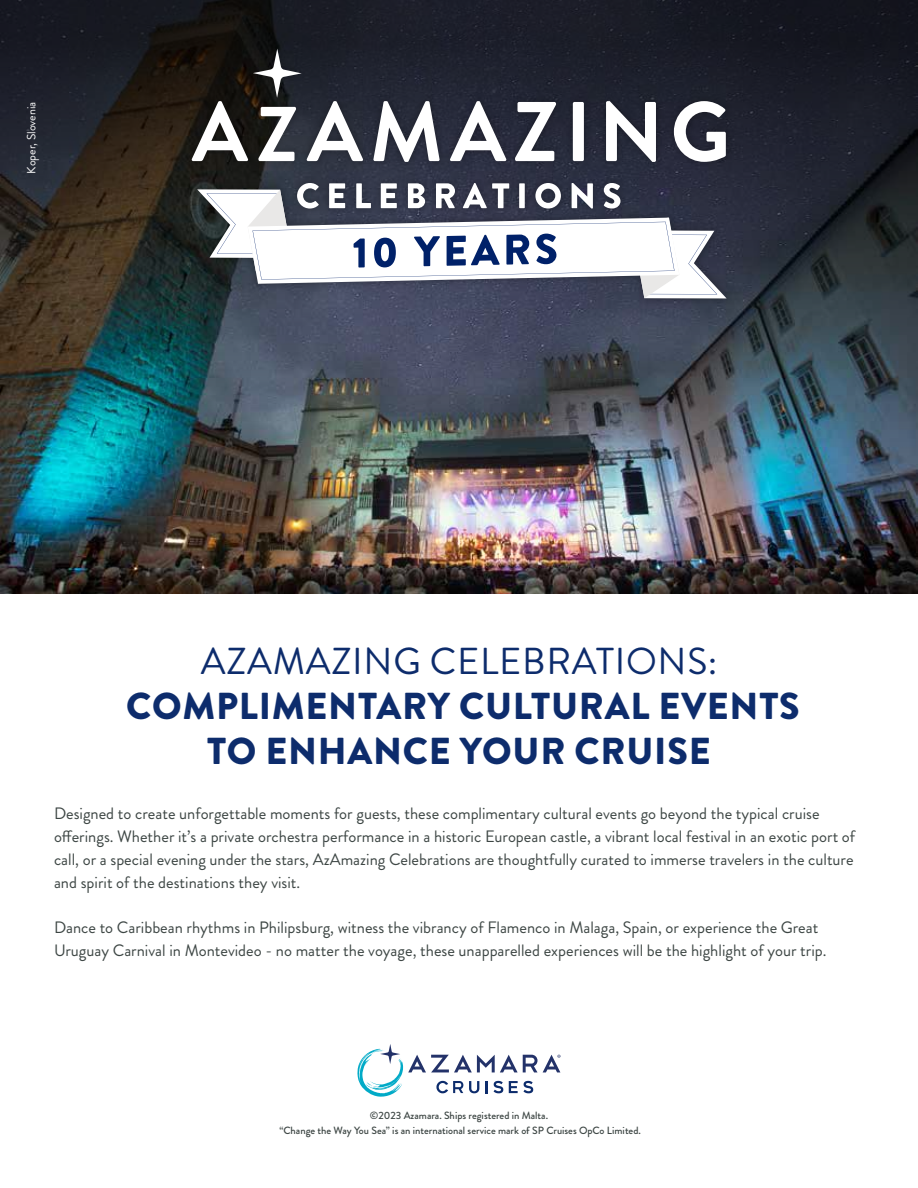
<style>
.page{position:relative;width:918px;height:1188px;background:#fff}
.page>*{position:absolute;margin:0;border:0;box-sizing:border-box;transform-origin:0 0}
.t1{font:900 37.5px/45px "Brandon Grotesque";letter-spacing:.02em;color:#0d2c6c;text-align:center}
.t2{font:37.5px "Brandon Grotesque";letter-spacing:.02em;color:#0d2c6c}
.t3{font:16.5px/22.8px "Brandon Grotesque";color:#3d4644}
.t4{font:12px "Brandon Grotesque";color:#fff}
.t5{font:500 10.5px/15px "Brandon Grotesque";color:#3d4644;text-align:center}
</style>
<div class="page">
<img style="left:0;top:512px;width:918px;height:82px">
<img style="left:0;top:0;width:918px;height:512px">
<div style="left:184px;top:43px;width:550px;height:264px;background:#000;opacity:.33"></div>
<svg style="left:373px;top:101px;width:67px;height:61px"></svg>
<svg style="left:450px;top:101px;width:57px;height:60px"></svg>
<svg style="left:515px;top:102px;width:41px;height:59px"></svg>
<div style="left:573px;top:102px;width:11px;height:59px;background:#fff;border-radius:2px"></div>
<svg style="left:606px;top:101px;width:50px;height:61px"></svg>
<svg style="left:674px;top:101px;width:52px;height:61px"></svg>
<svg style="left:197px;top:183px;width:530px;height:115px"></svg>
<svg style="left:191px;top:49px;width:172px;height:112px"></svg>
<svg style="left:357px;top:1044px;width:204px;height:53px"></svg>
<p class="t4" style="left:23px;top:174px;width:73px;rotate:-90deg">Koper, Slovenia</p>
<h1 class="t2" style="left:201px;top:635px;width:518px">AZAMAZING CELEBRATIONS:</h1>
<h1 class="t1" style="left:126px;top:684px;width:675px">COMPLIMENTARY CULTURAL EVENTS<br>TO ENHANCE YOUR CRUISE</h1>
<p class="t3" style="left:54px;top:803px;width:803px">Designed to create unforgettable moments for guests, these complimentary cultural events go beyond the typical cruise offerings. Whether it’s a private orchestra performance in a historic European castle, a vibrant local festival in an exotic port of call, or a special evening under the stars, AzAmazing Celebrations are thoughtfully curated to immerse travelers in the culture and spirit of the destinations they visit.</p>
<p class="t3" style="left:54px;top:917px;width:774px">Dance to Caribbean rhythms in Philipsburg, witness the vibrancy of Flamenco in Malaga, Spain, or experience the Great<br>Uruguay Carnival in Montevideo - no matter the voyage, these unapparelled experiences will be the highlight of your trip.</p>
<p class="t5" style="left:279px;top:1108px;width:363px">©2023 Azamara. Ships registered in Malta.<br>“Change the Way You Sea” is an international service mark of SP Cruises OpCo Limited.</p>
</div>
